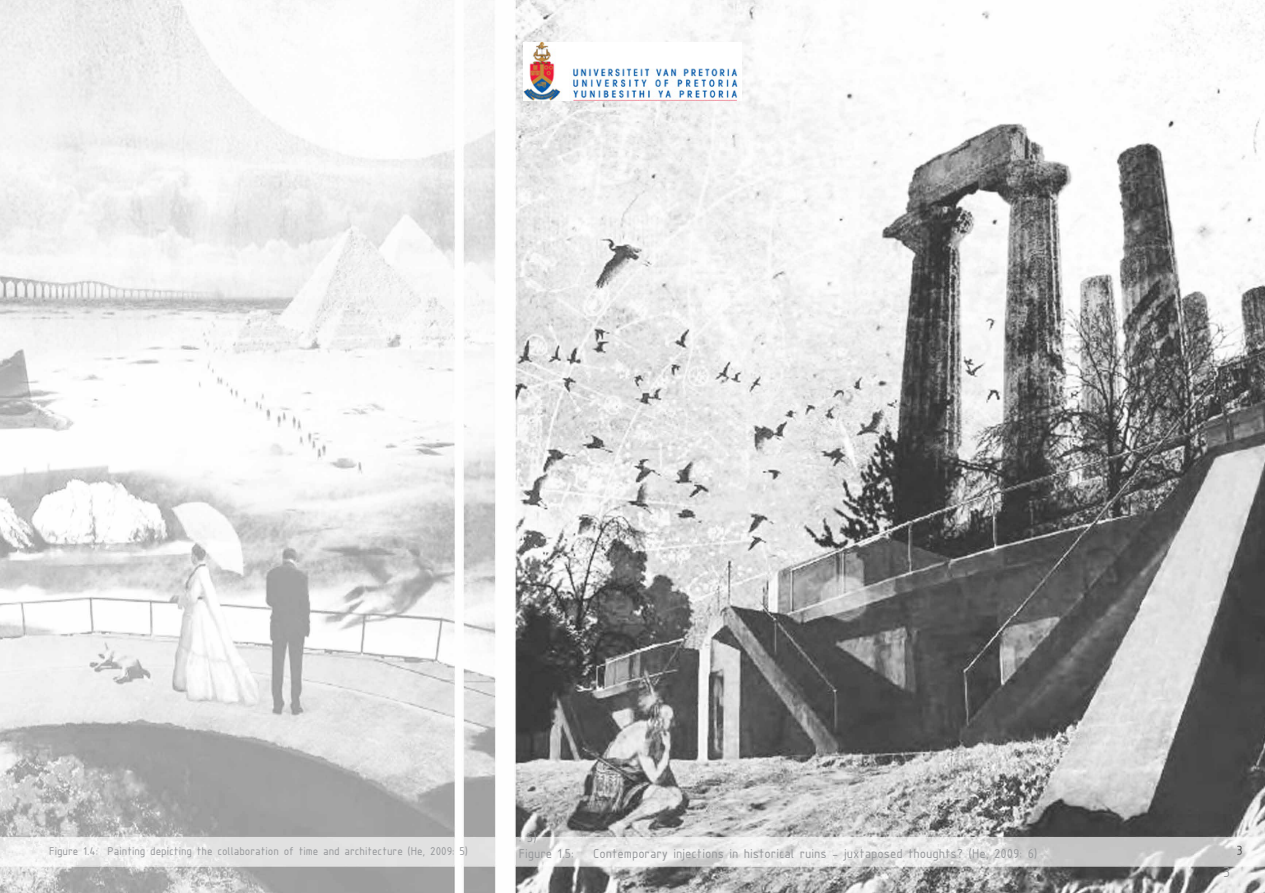
<style>
.page{position:relative;width:1265px;height:893px;background:#fff}
.page>*{position:absolute;margin:0;border:0;box-sizing:border-box;transform-origin:0 0}
.Main_Heading{font:15.75px "ISOCPEUR";color:#939598}
.list_of_figs{font:14px "ISOCPEUR";color:#939598}
.Figures{font:12.25px "ISOCPEUR";color:#939598}
</style>
<div class="page">
<img style="left:0;top:0;width:1265px;height:893px">
<img style="left:524px;top:42px;width:218px;height:59px">
<p class="Figures" style="left:49px;top:843px;width:420px">Figure 1.4: Painting depicting the collaboration of time and architecture (He, 2009: 5)</p>
<p class="list_of_figs" style="left:519px;top:828px;width:20px">: 5)</p>
<p class="list_of_figs" style="left:519px;top:845px;width:57px">Figure 1.5:</p>
<p class="list_of_figs" style="left:593px;top:845px;width:446px">Contemporary injections in historical ruins - juxtaposed thoughts? (He, 2009: 6)</p>
<p class="Main_Heading" style="left:1223px;top:862px;width:9px">3</p>
</div>
